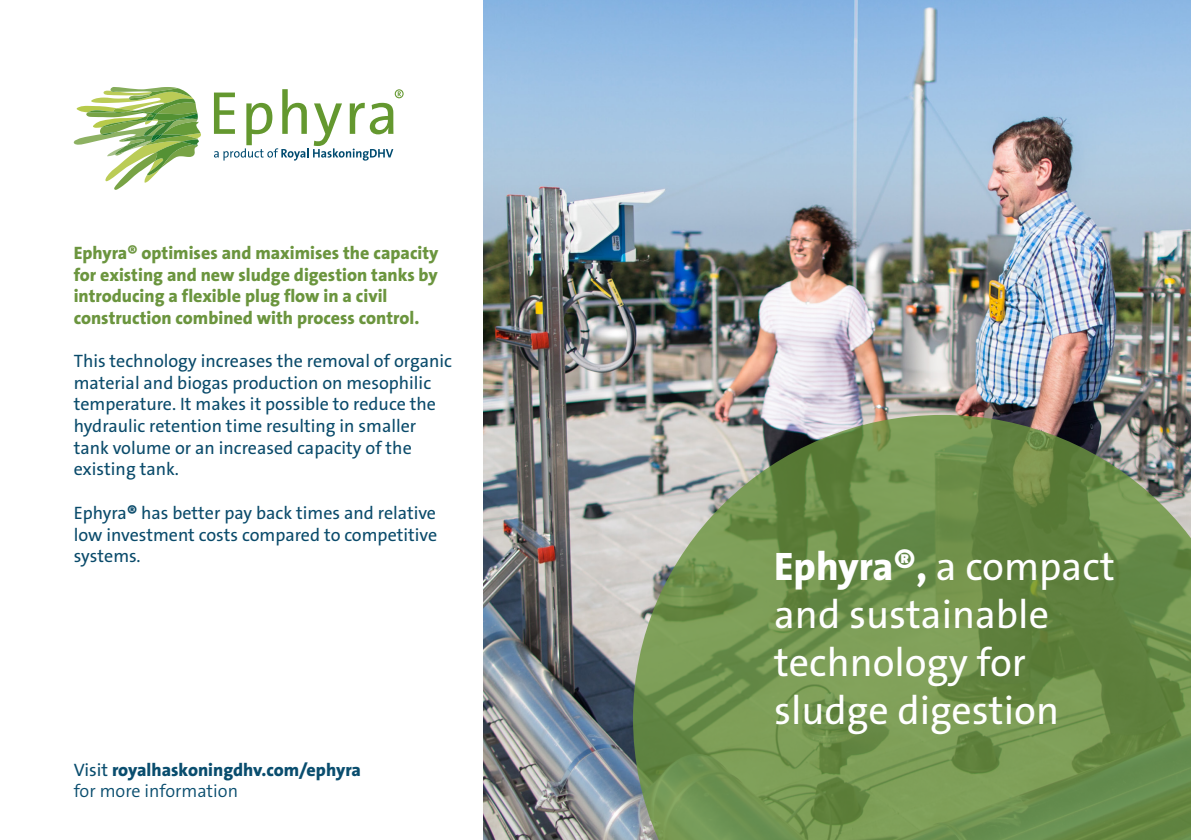
<style>
.page{position:relative;width:1191px;height:840px;background:#fff}
.page>*{position:absolute;margin:0;border:0;box-sizing:border-box;transform-origin:0 0}
.t1{font:40px/48px "The Sans Os F";color:#fff}
.t2{font:18px/21.6px "The Sans Os F";color:#094a6a}
.t3{font:800 18px "The Sans B8";color:#6b953e}
.t4{font:800 18px "The Sans B8";color:#094d6e}
.t5{font:300 18px "The Sans Os F";color:#094d6e}
.s1{font-family:"The Sans B8";font-weight:800}
.s2{font-family:"The Sans Os F";font-weight:400}
</style>
<div class="page">
<img style="left:484px;top:0;width:707px;height:839px">
<svg style="left:633px;top:414px;width:558px;height:425px;background:#759256"></svg>
<svg style="left:214px;top:89px;width:189px;height:71px"></svg>
<svg style="left:74px;top:87px;width:127px;height:103px"></svg>
<p class="t3" style="left:74px;top:243px;width:366px">Ephyra® optimises and maximises the capacity</p>
<p class="t3" style="left:74px;top:265px;width:366px">for existing and new sludge digestion tanks by</p>
<p class="t3" style="left:74px;top:286px;width:315px">introducing a flexible plug flow in a civil</p>
<p class="t3" style="left:74px;top:308px;width:347px">construction combined with process control.</p>
<p class="t2" style="left:74px;top:350px;width:380px">This technology increases the removal of organic material and biogas production on mesophilic temperature. It makes it possible to reduce the hydraulic retention time resulting in smaller tank volume or an increased capacity of the existing tank.</p>
<p class="t2" style="left:74px;top:502px;width:365px;text-align:justify">Ephyra<span class="s1">®</span> has better pay back times and relative low investment costs compared to competitive systems.</p>
<p class="t4" style="left:74px;top:759px;width:289px"><span class="s2">Visit</span> royalhaskoningdhv.com/ephyra</p>
<p class="t5" style="left:74px;top:779px;width:166px">for more information</p>
<p class="t1" style="left:774px;top:542px;width:342px"><span class="s1">Ephyra®,</span> a compact and sustainable</p>
<p class="t1" style="left:774px;top:638px;width:253px">technology for</p>
<p class="t1" style="left:774px;top:686px;width:286px">sludge digestion</p>
</div>
